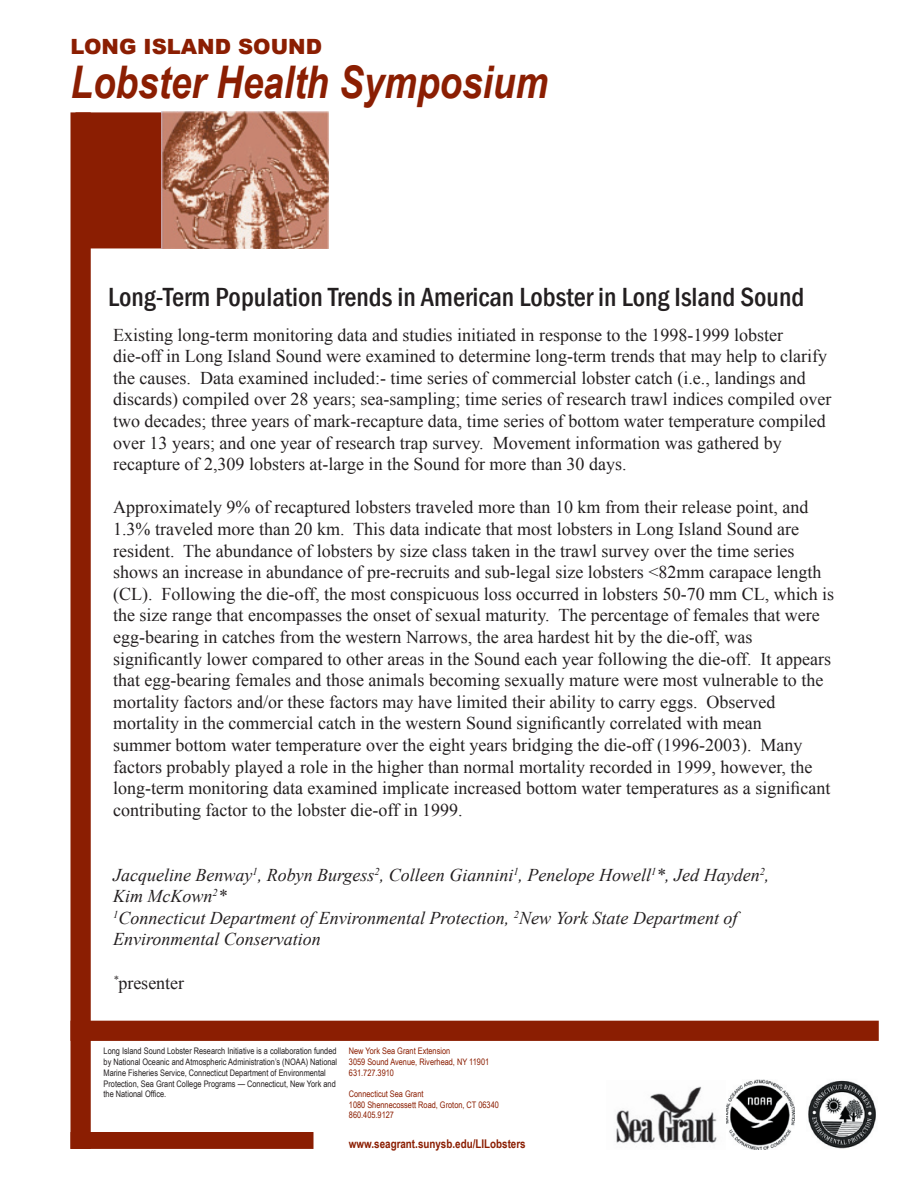
<style>
.page{position:relative;width:918px;height:1188px;background:#fff}
.page>*{position:absolute;margin:0;border:0;box-sizing:border-box;transform-origin:0 0}
.t1{font:italic 700 45px "Arial Narrow";color:#8b1e02}
.t2{font:500 condensed 27px "Franklin Gothic";color:#231f20}
.t3{font:900 21px "Arial";color:#8b1e02}
.t4{font:18px/21.6px "Times New Roman";color:#231f20}
.t5{font:italic 18px/21.6px "Times New Roman";color:#231f20}
.t6{font:700 12px "Arial Narrow";color:#8b1e02}
.t7{font:9px/10.8px "Arial Narrow";color:#231f20}
.t8{font:9px/10.8px "Arial Narrow";color:#8b1e02}
</style>
<div class="page">
<div style="left:71px;top:113px;width:19px;height:1035px;background:#8b1e02"></div>
<div style="left:70px;top:112px;width:21px;height:1037px;border:2px solid #8b1e02"></div>
<div style="left:76px;top:113px;width:85px;height:135px;background:#8b1e02"></div>
<div style="left:71px;top:1133px;width:242px;height:15px;background:#8b1e02"></div>
<div style="left:70px;top:1132px;width:244px;height:17px;border:2px solid #8b1e02"></div>
<div style="left:71px;top:1021px;width:807px;height:19px;background:#8b1e02"></div>
<div style="left:71px;top:1021px;width:808px;height:20px;border:2px solid #8b1e02"></div>
<img style="left:161px;top:112px;width:167px;height:137px">
<img style="left:616px;top:1080px;width:179px;height:70px">
<img style="left:808px;top:1080px;width:68px;height:69px">
<p class="t3" style="left:70px;top:32px;width:253px">LONG ISLAND SOUND</p>
<h1 class="t1" style="left:70px;top:48px;width:479px">Lobster Health Symposium</h1>
<h2 class="t2" style="left:108px;top:279px;width:698px">Long-Term Population Trends in American Lobster in Long Island Sound</h2>
<p class="t4" style="left:113px;top:324px;width:720px">Existing long-term monitoring data and studies initiated in response to the 1998-1999 lobster die-off in Long Island Sound were examined to determine long-term trends that may help to clarify the causes. Data examined included:- time series of commercial lobster catch (i.e., landings and discards) compiled over 28 years; sea-sampling; time series of research trawl indices compiled over two decades; three years of mark-recapture data, time series of bottom water temperature compiled over 13 years; and one year of research trap survey. Movement information was gathered by recapture of 2,309 lobsters at-large in the Sound for more than 30 days.</p>
<p class="t4" style="left:113px;top:496px;width:723px">Approximately 9% of recaptured lobsters traveled more than 10 km from their release point, and 1.3% traveled more than 20 km. This data indicate that most lobsters in Long Island Sound are resident. The abundance of lobsters by size class taken in the trawl survey over the time series shows an increase in abundance of pre-recruits and sub-legal size lobsters &lt;82mm carapace length (CL). Following the die-off, the most conspicuous loss occurred in lobsters 50-70 mm CL, which is the size range that encompasses the onset of sexual maturity. The percentage of females that were egg-bearing in catches from the western Narrows, the area hardest hit by the die-off, was significantly lower compared to other areas in the Sound each year following the die-off. It appears that egg-bearing females and those animals becoming sexually mature were most vulnerable to the mortality factors and/or these factors may have limited their ability to carry eggs. Observed mortality in the commercial catch in the western Sound significantly correlated with mean<br>summer bottom water temperature over the eight years bridging the die-off (1996-2003). Many factors probably played a role in the higher than normal mortality recorded in 1999, however, the long-term monitoring data examined implicate increased bottom water temperatures as a significant contributing factor to the lobster die-off in 1999.</p>
<p class="t5" style="left:113px;top:863px;width:658px">Jacqueline Benway<sup>1</sup>, Robyn Burgess<sup>2</sup>, Colleen Giannini<sup>1</sup>, Penelope Howell<sup>1</sup>*, Jed Hayden<sup>2</sup>, Kim McKown<sup>2</sup>*<br><sup>1</sup>Connecticut Department of Environmental Protection, <sup>2</sup>New York State Department of Environmental Conservation</p>
<p class="t4" style="left:113px;top:972px;width:73px"><sup>*</sup>presenter</p>
<p class="t7" style="left:104px;top:1045px;width:235px">Long Island Sound Lobster Research Initiative is a collaboration funded by National Oceanic and Atmospheric Administration’s (NOAA) National Marine Fisheries Service, Connecticut Department of Environmental Protection, Sea Grant College Programs — Connecticut, New York and the National Office.</p>
<p class="t8" style="left:349px;top:1045px;width:142px">New York Sea Grant Extension<br>3059 Sound Avenue, Riverhead, NY 11901<br>631.727.3910</p>
<p class="t8" style="left:349px;top:1089px;width:152px">Connecticut Sea Grant<br>1080 Shennecossett Road, Groton, CT 06340</p>
<p class="t8" style="left:349px;top:1109px;width:47px">860.405.9127</p>
<p class="t6" style="left:349px;top:1135px;width:178px">www.seagrant.sunysb.edu/LILobsters</p>
</div>
